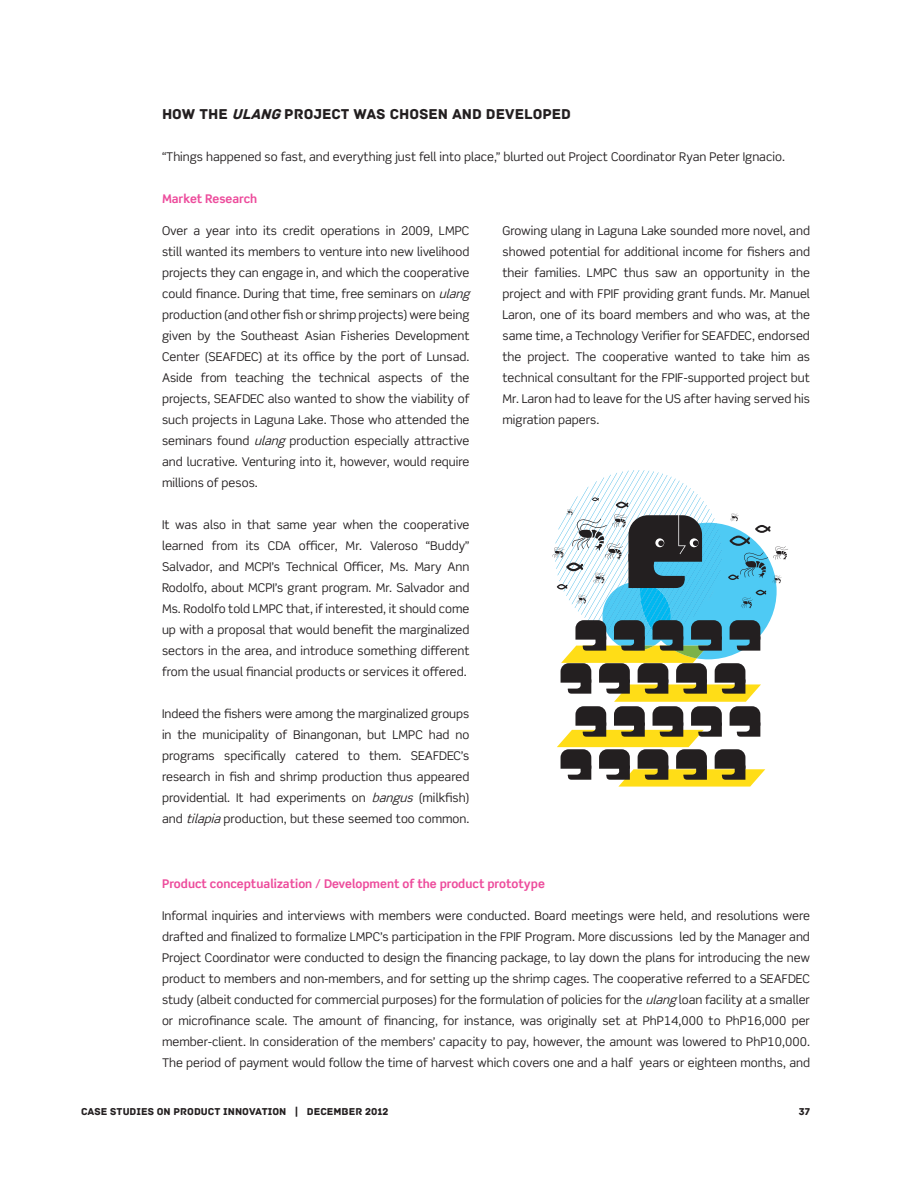
<style>
.page{position:relative;width:918px;height:1188px;background:#fff}
.page>*{position:absolute;margin:0;border:0;box-sizing:border-box;transform-origin:0 0}
.t1{font:15px "Archive";color:#231f20}
.t2{font:12px/21px "Scene Std";color:#231f20;text-align:justify}
.t3{font:700 12px "Scene Std";color:#ed4c9c}
.t4{font:10.5px "Archive";color:#231f20}
.s1{font-style:italic}
</style>
<div class="page">
<svg style="left:552px;top:470px;width:236px;height:317px"></svg>
<p class="t1" style="left:162px;top:105px;width:411px">HOW THE <span class="s1">ULANG</span> PROJECT WAS CHOSEN AND DEVELOPED</p>
<p class="t2" style="left:162px;top:146px;width:624px">“Things happened so fast, and everything just fell into place,” blurted out Project Coordinator Ryan Peter Ignacio.</p>
<p class="t3" style="left:162px;top:192px;width:97px">Market Research</p>
<p class="t2" style="left:162px;top:220px;width:313px;text-align:left">Over a year into its credit operations in 2009, LMPC still wanted its members to venture into new livelihood projects they can engage in, and which the cooperative could finance. During that time, free seminars on <span class="s1">ulang </span>production (and other fish or shrimp projects) were being given by the Southeast Asian Fisheries Development Center (SEAFDEC) at its office by the port of Lunsad.<br>Aside from teaching the technical aspects of the projects, SEAFDEC also wanted to show the viability of such projects in Laguna Lake. Those who attended the seminars found <span class="s1">ulang</span> production especially attractive and lucrative. Venturing into it, however, would require millions of pesos.</p>
<p class="t2" style="left:162px;top:514px;width:309px">It was also in that same year when the cooperative learned from its CDA officer, Mr. Valeroso “Buddy” Salvador, and MCPI’s Technical Officer, Ms. Mary Ann Rodolfo, about MCPI’s grant program. Mr. Salvador and Ms. Rodolfo told LMPC that, if interested, it should come up with a proposal that would benefit the marginalized sectors in the area, and introduce something different from the usual financial products or services it offered.</p>
<p class="t2" style="left:162px;top:703px;width:309px">Indeed the fishers were among the marginalized groups in the municipality of Binangonan, but LMPC had no programs specifically catered to them. SEAFDEC’s research in fish and shrimp production thus appeared providential. It had experiments on <span class="s1">bangus</span> (milkfish) and <span class="s1">tilapia</span>production, but these seemed too common.</p>
<p class="t2" style="left:502px;top:220px;width:309px">Growing ulang in Laguna Lake sounded more novel, and showed potential for additional income for fishers and their families. LMPC thus saw an opportunity in the project and with FPIF providing grant funds. Mr. Manuel Laron, one of its board members and who was, at the same time, a Technology Verifier for SEAFDEC, endorsed the project. The cooperative wanted to take him as technical consultant for the FPIF-supported project but Mr. Laron had to leave for the US after having served his migration papers.</p>
<p class="t3" style="left:162px;top:876px;width:384px">Product conceptualization / Development of the product prototype</p>
<p class="t2" style="left:162px;top:905px;width:650px">Informal inquiries and interviews with members were conducted. Board meetings were held, and resolutions were drafted and finalized to formalize LMPC’s participation in the FPIF Program. More discussions led by the Manager and Project Coordinator were conducted to design the financing package, to lay down the plans for introducing the new product to members and non-members, and for setting up the shrimp cages. The cooperative referred to a SEAFDEC study (albeit conducted for commercial purposes) for the formulation of policies for the <span class="s1">ulang</span>loan facility at a smaller or microfinance scale. The amount of financing, for instance, was originally set at PhP14,000 to PhP16,000 per member-client. In consideration of the members’ capacity to pay, however, the amount was lowered to PhP10,000.<br>The period of payment would follow the time of harvest which covers one and a half years or eighteen months, and</p>
<p class="t4" style="left:81px;top:1106px;width:309px">CASE STUDIES ON PRODUCT INNOVATION | DECEMBER 2012</p>
<p class="t4" style="left:799px;top:1106px;width:13px">37</p>
</div>
